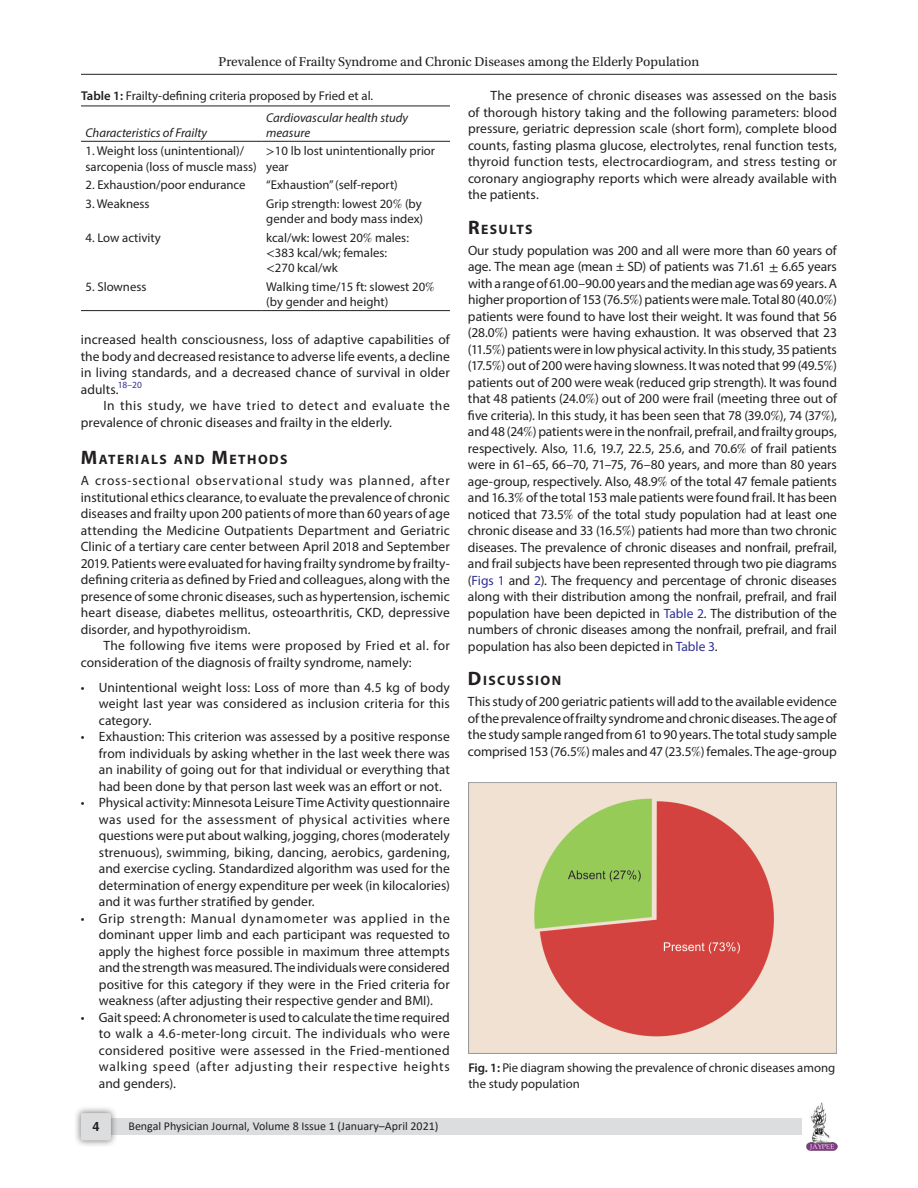
<style>
.page{position:relative;width:918px;height:1188px;background:#fff}
.page>*{position:absolute;margin:0;border:0;box-sizing:border-box;transform-origin:0 0}
.Head-1{font:700 13.65px "Myriad Pro";letter-spacing:.105em;color:#231f20}
.Para-NoIndent{font:13.5px/16.5px "Myriad Pro";letter-spacing:-.005em;color:#231f20;text-align:justify}
.List-Bullet{font:13.5px/16.5px "Myriad Pro";letter-spacing:.005em;color:#231f20;text-align:justify}
.Para-Indent{font:13.5px/16.5px "Myriad Pro";letter-spacing:.005em;color:#231f20;text-align:justify}
.List-Bullet-last{font:13.5px/16.5px "Myriad Pro";letter-spacing:.05em;color:#231f20;text-align:justify}
.List-Bullet-first{font:13.5px/16.5px "Myriad Pro";letter-spacing:.01em;color:#231f20;text-align:justify}
.t1{font:13.5px "Utopia Std";color:#231f20}
.TableBody{font:12.75px/15.3px "Myriad Pro";color:#231f20}
.FigCaption{font:12.75px/15.3px "Myriad Pro";color:#231f20}
.TableHeader{font:italic 12.75px/15.3px "Myriad Pro";color:#231f20}
.TableCaption{font:12.75px "Myriad Pro";color:#231f20}
.t2{font:700 12.75px "Helvetica LT Std";color:#231f20}
.t3{font:12px "Calibri";color:#231f20}
.s1{font-weight:600}
.s2{font-family:"STIX General"}
.s3{font-size:19.5px}
.s4{color:#2e3092}
</style>
<div class="page">
<hr style="left:81px;top:74px;width:756px;height:1px;background:#231f20">
<img style="left:807px;top:1103px;width:30px;height:48px">
<div style="left:96px;top:1119px;width:706px;height:16px;background:#dcdddf"></div>
<div style="left:73px;top:1106px;width:45px;height:41px;background:#231f20;opacity:.61"></div>
<div style="left:81px;top:1113px;width:30px;height:27px;background:#dcdddf;border-radius:2px"></div>
<hr style="left:81px;top:106px;width:181px;height:1px;background:#231f20">
<hr style="left:262px;top:106px;width:188px;height:1px;background:#231f20">
<hr style="left:81px;top:141px;width:181px;height:1px;background:#231f20">
<hr style="left:262px;top:141px;width:188px;height:1px;background:#231f20">
<hr style="left:81px;top:310px;width:181px;height:1px;background:#231f20">
<hr style="left:262px;top:310px;width:188px;height:1px;background:#231f20">
<img style="left:468px;top:783px;width:368px;height:271px">
<p class="t1" style="left:219px;top:55px;width:482px">Prevalence of Frailty Syndrome and Chronic Diseases among the Elderly Population</p>
<p class="TableCaption" style="left:81px;top:87px;width:294px"><span class="s1">Table 1:</span> Frailty-defining criteria proposed by Fried et al.</p>
<p class="TableHeader" style="left:86px;top:125px;width:123px">Characteristics of Frailty</p>
<p class="TableHeader" style="left:266px;top:109px;width:143px">Cardiovascular health study measure</p>
<p class="TableBody" style="left:86px;top:143px;width:173px">1. Weight loss (unintentional)/ sarcopenia (loss of muscle mass)</p>
<p class="TableBody" style="left:266px;top:143px;width:170px"><span class="s2">&gt;</span>10 lb lost unintentionally prior year</p>
<p class="TableBody" style="left:86px;top:177px;width:162px">2. Exhaustion/poor endurance</p>
<p class="TableBody" style="left:266px;top:177px;width:133px">“Exhaustion” (self-report)</p>
<p class="TableBody" style="left:86px;top:196px;width:66px">3. Weakness</p>
<p class="TableBody" style="left:266px;top:196px;width:159px">Grip strength: lowest 20<span class="s2">%</span> (by gender and body mass index)</p>
<p class="TableBody" style="left:86px;top:230px;width:77px">4. Low activity</p>
<p class="TableBody" style="left:266px;top:230px;width:144px">kcal/wk: lowest 20<span class="s2">%</span> males: <span class="s2">&lt;</span>383 kcal/wk; females: <span class="s2">&lt;</span>270 kcal/wk</p>
<p class="TableBody" style="left:86px;top:279px;width:63px">5. Slowness</p>
<p class="TableBody" style="left:266px;top:279px;width:170px">Walking time/15 ft: slowest 20<span class="s2">% </span>(by gender and height)</p>
<p class="Para-Indent" style="left:81px;top:331px;width:371px">increased health consciousness, loss of adaptive capabilities of the body and decreased resistance to adverse life events, a decline in living standards, and a decreased chance of survival in older adults.<sup>18–20</sup></p>
<p class="Para-Indent" style="left:81px;top:397px;width:370px;text-indent:22px">In this study, we have tried to detect and evaluate the prevalence of chronic diseases and frailty in the elderly.</p>
<p class="Head-1" style="left:81px;top:451px;width:208px"><span class="s3">M</span>ATERIALS AND <span class="s3">M</span>ETHODS</p>
<p class="Para-NoIndent" style="left:81px;top:472px;width:371px">A cross-sectional observational study was planned, after institutional ethics clearance, to evaluate the prevalence of chronic diseases and frailty upon 200 patients of more than 60 years of age attending the Medicine Outpatients Department and Geriatric Clinic of a tertiary care center between April 2018 and September 2019. Patients were evaluated for having frailty syndrome by frailty&shy;defining criteria as defined by Fried and colleagues, along with the presence of some chronic diseases, such as hypertension, ischemic heart disease, diabetes mellitus, osteoarthritis, CKD, depressive disorder, and hypothyroidism.</p>
<p class="Para-Indent" style="left:81px;top:637px;width:371px;text-indent:22px">The following five items were proposed by Fried et al. for consideration of the diagnosis of frailty syndrome, namely:</p>
<p class="List-Bullet-first" style="left:99px;top:679px;width:353px;text-indent:-18px">• Unintentional weight loss: Loss of more than 4.5 kg of body weight last year was considered as inclusion criteria for this category.</p>
<p class="List-Bullet" style="left:99px;top:728px;width:353px;text-indent:-18px">• Exhaustion: This criterion was assessed by a positive response from individuals by asking whether in the last week there was an inability of going out for that individual or everything that had been done by that person last week was an effort or not.</p>
<p class="List-Bullet" style="left:99px;top:794px;width:353px;text-indent:-18px">• Physical activity: Minnesota Leisure Time Activity questionnaire was used for the assessment of physical activities where questions were put about walking, jogging, chores (moderately strenuous), swimming, biking, dancing, aerobics, gardening, and exercise cycling. Standardized algorithm was used for the determination of energy expenditure per week (in kilocalories) and it was further stratified by gender.</p>
<p class="List-Bullet" style="left:99px;top:910px;width:353px;text-indent:-18px">• Grip strength: Manual dynamometer was applied in the dominant upper limb and each participant was requested to apply the highest force possible in maximum three attempts and the strength was measured. The individuals were considered positive for this category if they were in the Fried criteria for weakness (after adjusting their respective gender and BMI).</p>
<p class="List-Bullet-last" style="left:99px;top:1009px;width:353px;text-indent:-18px">• Gait speed: A chronometer is used to calculate the time required to walk a 4.6-meter-long circuit. The individuals who were considered positive were assessed in the Fried-mentioned walking speed (after adjusting their respective heights and genders).</p>
<p class="t2" style="left:92px;top:1119px;width:9px">4</p>
<p class="t3" style="left:128px;top:1117px;width:312px">Bengal Physician Journal, Volume 8 Issue 1 (January–April 2021)</p>
<p class="Para-Indent" style="left:468px;top:87px;width:371px;text-indent:22px">The presence of chronic diseases was assessed on the basis of thorough history taking and the following parameters: blood pressure, geriatric depression scale (short form), complete blood counts, fasting plasma glucose, electrolytes, renal function tests, thyroid function tests, electrocardiogram, and stress testing or coronary angiography reports which were already available with the patients.</p>
<p class="Head-1" style="left:468px;top:220px;width:66px"><span class="s3">R</span>ESULTS</p>
<p class="Para-NoIndent" style="left:468px;top:242px;width:371px">Our study population was 200 and all were more than 60 years of age. The mean age (mean ± SD) of patients was 71.61 <span class="s2">±</span> 6.65 years with a range of 61.00–90.00 years and the median age was 69 years. A higher proportion of 153 (76.5<span class="s2">%</span>) patients were male. Total 80 (40.0<span class="s2">%</span>) patients were found to have lost their weight. It was found that 56 (28.0<span class="s2">%</span>) patients were having exhaustion. It was observed that 23 (11.5<span class="s2">%</span>) patients were in low physical activity. In this study, 35 patients (17.5<span class="s2">%</span>) out of 200 were having slowness. It was noted that 99 (49.5<span class="s2">%</span>) patients out of 200 were weak (reduced grip strength). It was found that 48 patients (24.0<span class="s2">%</span>) out of 200 were frail (meeting three out of five criteria). In this study, it has been seen that 78 (39.0<span class="s2">%</span>), 74 (37<span class="s2">%</span>), and 48 (24<span class="s2">%</span>) patients were in the nonfrail, prefrail, and frailty groups, respectively. Also, 11.6, 19.7, 22.5, 25.6, and 70.6<span class="s2">%</span> of frail patients were in 61–65, 66–70, 71–75, 76–80 years, and more than 80 years age-group, respectively. Also, 48.9<span class="s2">%</span> of the total 47 female patients and 16.3<span class="s2">%</span> of the total 153 male patients were found frail. It has been noticed that 73.5<span class="s2">%</span> of the total study population had at least one chronic disease and 33 (16.5<span class="s2">%</span>) patients had more than two chronic diseases. The prevalence of chronic diseases and nonfrail, prefrail, and frail subjects have been represented through two pie diagrams (<span class="s4">Figs 1</span> and <span class="s4">2</span>). The frequency and percentage of chronic diseases along with their distribution among the nonfrail, prefrail, and frail population have been depicted in <span class="s4">Table 2</span>. The distribution of the numbers of chronic diseases among the nonfrail, prefrail, and frail population has also been depicted in <span class="s4">Table 3</span>.</p>
<p class="Head-1" style="left:468px;top:672px;width:95px"><span class="s3">D</span>ISCUSSION</p>
<p class="Para-NoIndent" style="left:468px;top:693px;width:371px">This study of 200 geriatric patients will add to the available evidence of the prevalence of frailty syndrome and chronic diseases. The age of the study sample ranged from 61 to 90 years. The total study sample comprised 153 (76.5<span class="s2">%</span>) males and 47 (23.5<span class="s2">%</span>) females. The age-group</p>
<p class="FigCaption" style="left:468px;top:1060px;width:368px"><span class="s1">Fig. 1:</span> Pie diagram showing the prevalence of chronic diseases among the study population</p>
</div>
